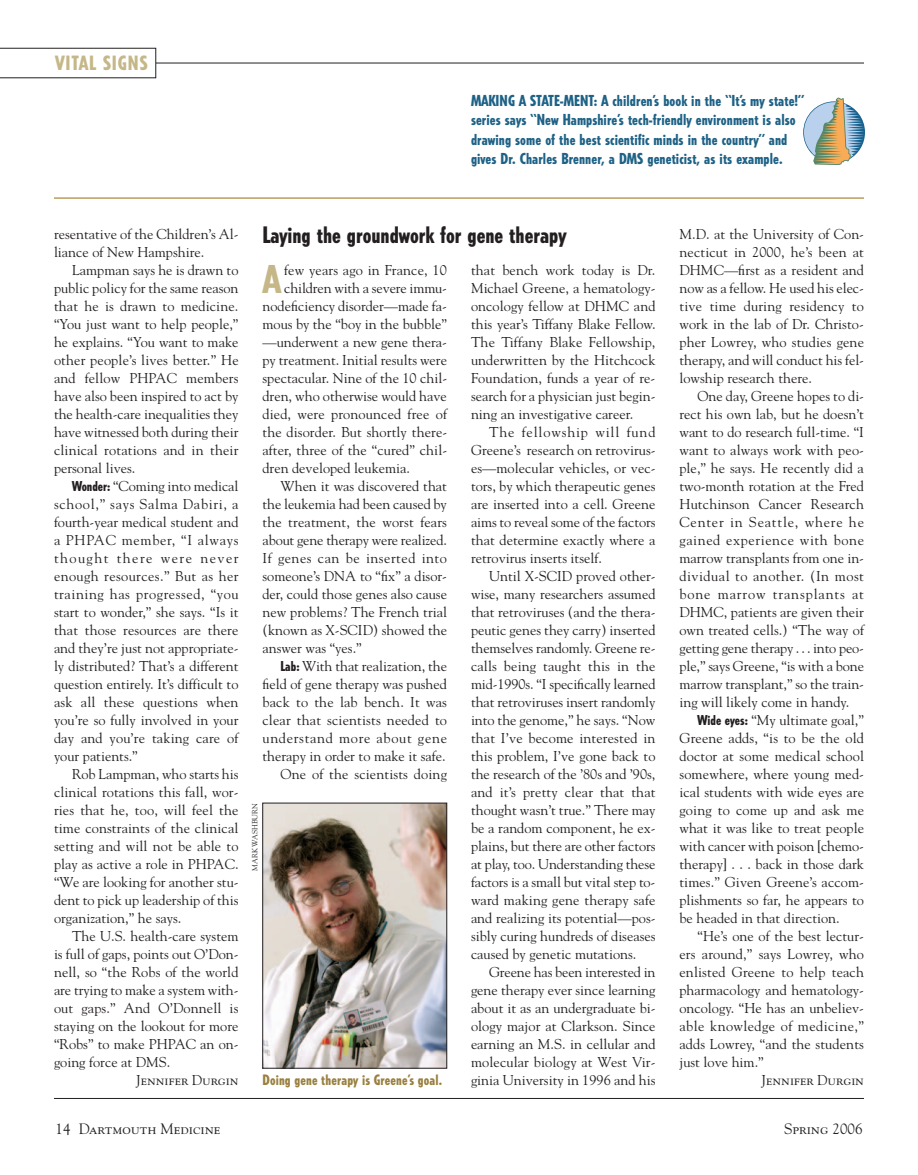
<style>
.page{position:relative;width:918px;height:1175px;background:#fff}
.page>*{position:absolute;margin:0;border:0;box-sizing:border-box;transform-origin:0 0}
.t1{font:800 condensed 37.95px "Tempo";color:#c5b787}
.t2{font:800 condensed 22.5px "Tempo";color:#231f20}
.t3{font:800 condensed 19.5px "Tempo";letter-spacing:.05em;color:#c5b787}
.t4{font:800 condensed 15px/19.5px "Tempo";letter-spacing:.005em;color:#1e6286}
.t5{font:15px "Goudy SC";color:#231f20}
.t6{font:14.25px/18px "Goudy";color:#231f20;text-align:justify}
.t7{font:800 condensed 14.25px "Tempo";letter-spacing:.01em;color:#9a8040}
.t8{font:14.25px "Goudy SC";color:#231f20}
.t9{font:14.25px "Goudy";letter-spacing:.035em;color:#231f20}
.t10{font:14.25px "Goudy";letter-spacing:.05em;color:#231f20}
.t11{font:7.5px "Goudy";color:#231f20}
.s1{font-family:"Tempo";font-weight:800;font-stretch:condensed;font-size:13.5px}
.s2{font-family:"Goudy"}
</style>
<div class="page">
<hr style="left:54px;top:1098px;width:810px;height:1px;background:#231f20">
<hr style="left:54px;top:197px;width:810px;height:2px;background:#bb9e5c">
<hr style="left:156px;top:63px;width:708px;height:1px;background:#231f20">
<svg style="left:0;top:48px;width:156px;height:30px"></svg>
<img style="left:264px;top:804px;width:181px;height:262px">
<div style="left:262px;top:802px;width:185px;height:266px;border:1px solid #231f20"></div>
<svg style="left:803px;top:97px;width:62px;height:68px"></svg>
<h3 class="t3" style="left:56px;top:55px;width:94px">VITAL SIGNS</h3>
<p class="t4" style="left:471px;top:91px;width:335px">MAKING A STATE-MENT: A children’s book in the “It’s my state!” series says “New Hampshire’s tech-friendly environment is also drawing some of the best scientific minds in the country” and gives Dr. Charles Brenner, a DMS geneticist, as its example.</p>
<p class="t6" style="left:54px;top:225px;width:186px">resentative of the Children’s Al&shy;liance of New Hampshire.</p>
<p class="t6" style="left:54px;top:261px;width:186px;text-indent:18px">Lampman says he is drawn to public policy for the same reason that he is drawn to medicine. “You just want to help people,” he explains. “You want to make other people’s lives better.” He and fellow PHPAC members have also been inspired to act by the health-care inequalities they have witnessed both during their clinical rotations and in their personal lives.</p>
<p class="t6" style="left:54px;top:477px;width:186px;text-indent:18px"><span class="s1">Wonder:</span> “Coming into medical school,” says Salma Dabiri, a fourth-year medical student and a PHPAC member, “I always thought there were never enough resources.” But as her training has progressed, “you start to wonder,” she says. “Is it that those resources are there and they’re just not appropriate&shy;ly distributed? That’s a different question entirely. It’s difficult to ask all these questions when you’re so fully involved in your day and you’re taking care of your patients.”</p>
<p class="t6" style="left:54px;top:765px;width:186px;text-indent:18px">Rob Lampman, who starts his clinical rotations this fall, wor&shy;ries that he, too, will feel the time constraints of the clinical setting and will not be able to play as active a role in PHPAC. “We are looking for another stu&shy;dent to pick up leadership of this organization,” he says.</p>
<p class="t6" style="left:54px;top:927px;width:186px;text-indent:18px">The U.S. health-care system is full of gaps, points out O’Don&shy;nell, so “the Robs of the world are trying to make a system with&shy;out gaps.” And O’Donnell is staying on the lookout for more “Robs” to make PHPAC an on&shy;going force at DMS.</p>
<p class="t8" style="left:136px;top:1074px;width:104px">Jennifer Durgin</p>
<h2 class="t2" style="left:262px;top:226px;width:305px">Laying the groundwork for gene therapy</h2>
<h1 class="t1" style="left:263px;top:264px;width:19px">A</h1>
<p class="t6" style="left:284px;top:261px;width:164px">few years ago in France, 10</p>
<p class="t6" style="left:284px;top:279px;width:164px">children with a severe immu-</p>
<p class="t6" style="left:262px;top:297px;width:186px">nodeficiency disorder—made fa-</p>
<p class="t6" style="left:262px;top:315px;width:186px">mous by the “boy in the bubble”</p>
<p class="t6" style="left:262px;top:333px;width:186px">—underwent a new gene thera-</p>
<p class="t6" style="left:262px;top:351px;width:186px">py treatment. Initial results were</p>
<p class="t6" style="left:262px;top:369px;width:186px">spectacular. Nine of the 10 chil-</p>
<p class="t6" style="left:262px;top:387px;width:186px">dren, who otherwise would have</p>
<p class="t6" style="left:262px;top:405px;width:186px">died, were pronounced free of</p>
<p class="t6" style="left:262px;top:423px;width:186px">the disorder. But shortly there-</p>
<p class="t6" style="left:262px;top:441px;width:186px">after, three of the “cured” chil-</p>
<p class="t6" style="left:262px;top:459px;width:149px">dren developed leukemia.</p>
<p class="t6" style="left:280px;top:477px;width:168px">When it was discovered that</p>
<p class="t6" style="left:262px;top:495px;width:186px">the leukemia had been caused by</p>
<p class="t6" style="left:262px;top:513px;width:186px">the treatment, the worst fears</p>
<p class="t6" style="left:262px;top:531px;width:186px">about gene therapy were realized.</p>
<p class="t9" style="left:262px;top:549px;width:186px">If genes can be inserted into</p>
<p class="t6" style="left:262px;top:567px;width:186px">someone’s DNA to “fix” a disor-</p>
<p class="t6" style="left:262px;top:585px;width:186px">der, could those genes also cause</p>
<p class="t6" style="left:262px;top:603px;width:186px">new problems? The French trial</p>
<p class="t6" style="left:262px;top:621px;width:186px">(known as X-SCID) showed the</p>
<p class="t6" style="left:262px;top:639px;width:101px">answer was “yes.”</p>
<p class="t6" style="left:280px;top:657px;width:168px"><span class="s1">Lab:</span> With that realization, the</p>
<p class="t6" style="left:263px;top:675px;width:186px">field of gene therapy was pushed</p>
<p class="t6" style="left:263px;top:693px;width:186px">back to the lab bench. It was</p>
<p class="t6" style="left:263px;top:711px;width:186px">clear that scientists needed to</p>
<p class="t10" style="left:263px;top:729px;width:186px">understand more about gene</p>
<p class="t6" style="left:263px;top:747px;width:185px">therapy in order to make it safe.</p>
<p class="t6" style="left:281px;top:765px;width:168px">One of the scientists doing</p>
<p class="t11" style="left:251px;top:871px;width:70px;rotate:-90deg">MARK WASHBURN</p>
<p class="t7" style="left:262px;top:1074px;width:181px">Doing gene therapy is Greene’s goal.</p>
<p class="t6" style="left:471px;top:261px;width:186px">that bench work today is Dr.<br>Michael Greene, a hematology&shy;oncology fellow at DHMC and this year’s Tiffany Blake Fellow.<br>The Tiffany Blake Fellowship, underwritten by the Hitchcock Foundation, funds a year of re&shy;search for a physician just begin&shy;ning an investigative career.</p>
<p class="t6" style="left:471px;top:423px;width:186px;text-indent:18px">The fellowship will fund Greene’s research on retrovirus&shy;es—molecular vehicles, or vec&shy;tors, by which therapeutic genes are inserted into a cell. Greene aims to reveal some of the factors that determine exactly where a retrovirus inserts itself.</p>
<p class="t6" style="left:471px;top:567px;width:186px;text-indent:18px">Until X-SCID proved other&shy;wise, many researchers assumed that retroviruses (and the thera&shy;peutic genes they carry) inserted themselves randomly. Greene re&shy;calls being taught this in the mid-1990s. “I specifically learned that retroviruses insert randomly into the genome,” he says. “Now that I’ve become interested in this problem, I’ve gone back to the research of the ’80s and ’90s, and it’s pretty clear that that thought wasn’t true.” There may be a random component, he ex&shy;plains, but there are other factors at play, too. Understanding these factors is a small but vital step to&shy;ward making gene therapy safe and realizing its potential—pos&shy;sibly curing hundreds of diseases caused by genetic mutations.</p>
<p class="t6" style="left:471px;top:963px;width:186px;text-indent:18px">Greene has been interested in gene therapy ever since learning about it as an undergraduate bi&shy;ology major at Clarkson. Since earning an M.S. in cellular and molecular biology at West Vir&shy;ginia University in 1996 and his</p>
<p class="t5" style="left:56px;top:1122px;width:167px"><span class="s2">14</span> Dartmouth Medicine</p>
<p class="t6" style="left:680px;top:225px;width:186px">M.D. at the University of Con&shy;necticut in 2000, he’s been at DHMC—first as a resident and now as a fellow. He used his elec&shy;tive time during residency to work in the lab of Dr. Christo&shy;pher Lowrey, who studies gene therapy, and will conduct his fel&shy;lowship research there.</p>
<p class="t6" style="left:680px;top:387px;width:186px;text-indent:18px">One day, Greene hopes to di&shy;rect his own lab, but he doesn’t want to do research full-time. “I want to always work with peo&shy;ple,” he says. He recently did a two-month rotation at the Fred Hutchinson Cancer Research Center in Seattle, where he gained experience with bone marrow transplants from one in&shy;dividual to another. (In most bone marrow transplants at DHMC, patients are given their own treated cells.) “The way of getting gene therapy . . . into peo&shy;ple,” says Greene, “is with a bone marrow transplant,” so the train&shy;ing will likely come in handy.</p>
<p class="t6" style="left:680px;top:711px;width:186px;text-indent:18px"><span class="s1">Wide eyes:</span> “My ultimate goal,” Greene adds, “is to be the old doctor at some medical school somewhere, where young med&shy;ical students with wide eyes are going to come up and ask me what it was like to treat people with cancer with poison [chemo&shy;therapy] . . . back in those dark times.” Given Greene’s accom&shy;plishments so far, he appears to be headed in that direction.</p>
<p class="t6" style="left:680px;top:927px;width:186px;text-indent:18px">“He’s one of the best lectur&shy;ers around,” says Lowrey, who enlisted Greene to help teach pharmacology and hematology&shy;oncology. “He has an unbeliev&shy;able knowledge of medicine,” adds Lowrey, “and the students just love him.”</p>
<p class="t8" style="left:762px;top:1074px;width:104px">Jennifer Durgin</p>
<p class="t5" style="left:784px;top:1122px;width:80px">Spring <span class="s2">2006</span></p>
</div>
